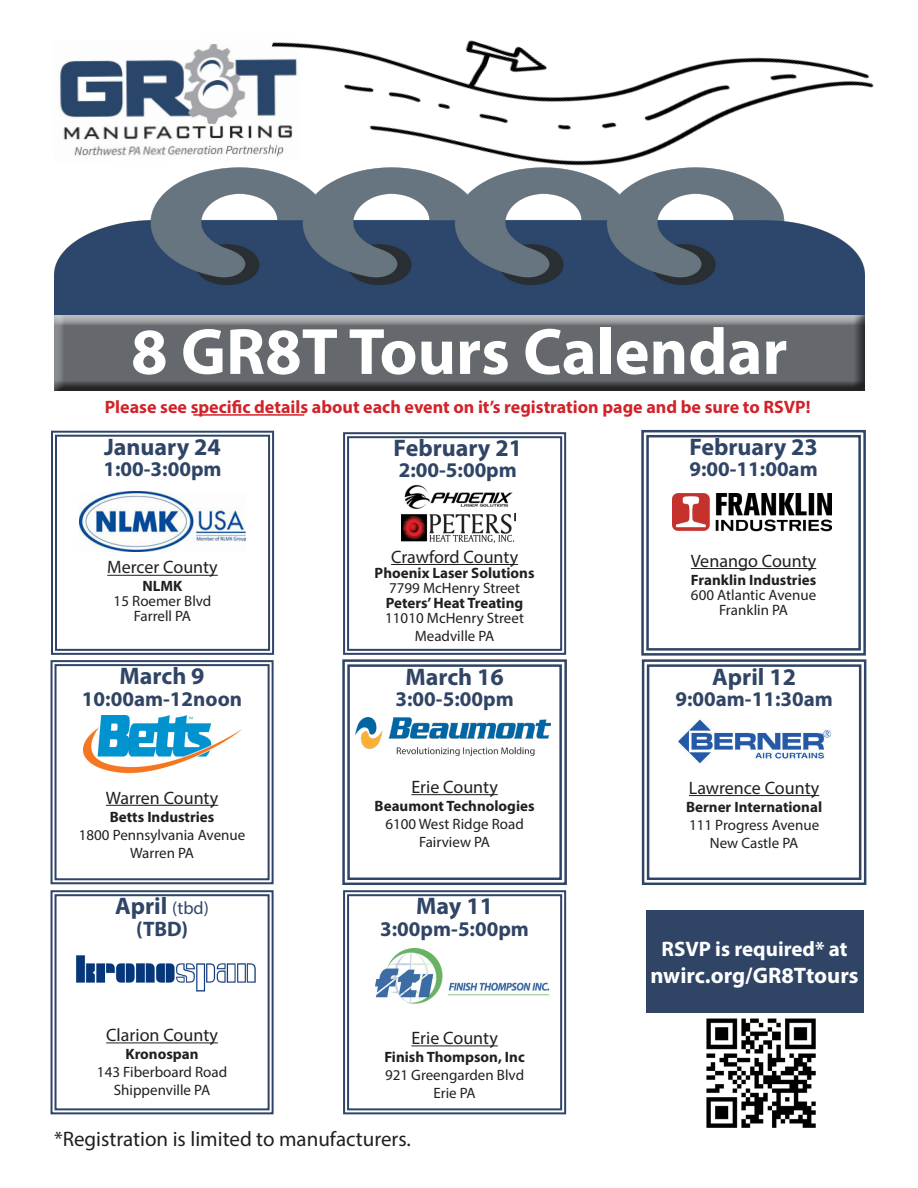
<style>
.page{position:relative;width:918px;height:1188px;background:#fff}
.page>*{position:absolute;margin:0;border:0;box-sizing:border-box;transform-origin:0 0}
.t1{font:700 66px "Myriad Pro";color:#fff}
.t2{font:700 24px "Myriad Pro";color:#304566}
.t3{font:700 22.5px "Myriad Pro";color:#fff}
.t4{font:700 21px "Myriad Pro";color:#304566}
.t5{font:21px "Myriad Pro";color:#231f20}
.t6{font:700 21px "Myriad Pro";color:#fff}
.t7{font:18px "Myriad Pro";color:#231f20}
.t8{font:700 18px "Myriad Pro";color:#d1232a}
.t9{font:15px "Myriad Pro";color:#231f20}
.t10{font:700 15px "Myriad Pro";color:#231f20}
.s1{font-weight:400;font-size:18px}
</style>
<div class="page">
<img style="left:60px;top:44px;width:178px;height:112px">
<img style="left:238px;top:40px;width:636px;height:264px">
<img style="left:54px;top:159px;width:810px;height:145px">
<svg style="left:51px;top:430px;width:224px;height:225px"></svg>
<div style="left:55px;top:435px;width:215px;height:216px;border:2px solid #304566"></div>
<svg style="left:343px;top:432px;width:224px;height:223px"></svg>
<div style="left:347px;top:436px;width:215px;height:215px;border:2px solid #304566"></div>
<svg style="left:641px;top:429px;width:225px;height:227px"></svg>
<div style="left:646px;top:435px;width:215px;height:216px;border:2px solid #304566"></div>
<svg style="left:50px;top:660px;width:224px;height:225px"></svg>
<div style="left:55px;top:664px;width:215px;height:216px;border:2px solid #304566"></div>
<svg style="left:641px;top:659px;width:226px;height:226px"></svg>
<div style="left:647px;top:664px;width:214px;height:216px;border:2px solid #304566"></div>
<svg style="left:342px;top:659px;width:225px;height:226px"></svg>
<div style="left:347px;top:664px;width:215px;height:216px;border:2px solid #304566"></div>
<svg style="left:50px;top:890px;width:224px;height:225px"></svg>
<div style="left:55px;top:894px;width:215px;height:216px;border:2px solid #304566"></div>
<svg style="left:343px;top:890px;width:224px;height:225px"></svg>
<div style="left:347px;top:894px;width:215px;height:216px;border:2px solid #304566"></div>
<div style="left:646px;top:910px;width:217px;height:103px;background:#304566"></div>
<div style="left:53px;top:304px;width:812px;height:84px;background:#2d476c"></div>
<div style="left:53px;top:315px;width:812px;height:77px;background:#231f20;opacity:.75"></div>
<img style="left:673px;top:493px;width:158px;height:43px">
<img style="left:83px;top:716px;width:159px;height:60px">
<img style="left:70px;top:941px;width:191px;height:54px">
<img style="left:677px;top:709px;width:154px;height:63px">
<img style="left:356px;top:717px;width:194px;height:39px">
<img style="left:80px;top:492px;width:165px;height:60px">
<img style="left:706px;top:1018px;width:110px;height:110px">
<img style="left:375px;top:948px;width:175px;height:56px">
<img style="left:404px;top:482px;width:110px;height:29px">
<img style="left:402px;top:514px;width:114px;height:28px">
<hr style="left:193px;top:414px;width:111px;height:2px;background:#d1232a">
<p class="t1" style="left:131px;top:309px;width:658px">8 GR8T Tours Calendar</p>
<p class="t8" style="left:105px;top:396px;width:707px">Please see specific details about each event on it’s registration page and be sure to RSVP!</p>
<p class="t2" style="left:104px;top:431px;width:118px">January 24</p>
<p class="t4" style="left:103px;top:455px;width:120px">1:00-3:00pm</p>
<p class="t7" style="left:107px;top:556px;width:112px">Mercer County</p>
<p class="t10" style="left:143px;top:577px;width:41px">NLMK</p>
<p class="t9" style="left:114px;top:592px;width:99px">15 Roemer Blvd</p>
<p class="t9" style="left:134px;top:607px;width:59px">Farrell PA</p>
<p class="t2" style="left:120px;top:660px;width:87px">March 9</p>
<p class="t4" style="left:82px;top:685px;width:162px">10:00am-12noon</p>
<p class="t7" style="left:106px;top:786px;width:114px">Warren County</p>
<p class="t10" style="left:110px;top:807px;width:106px">Betts Industries</p>
<p class="t9" style="left:79px;top:825px;width:168px">1800 Pennsylvania Avenue</p>
<p class="t9" style="left:130px;top:843px;width:66px">Warren PA</p>
<p class="t2" style="left:115px;top:890px;width:95px">April <span class="s1">(tbd)</span></p>
<p class="t4" style="left:136px;top:915px;width:54px">(TBD)</p>
<p class="t7" style="left:106px;top:1024px;width:113px">Clarion County</p>
<p class="t10" style="left:126px;top:1044px;width:75px">Kronospan</p>
<p class="t9" style="left:97px;top:1063px;width:132px">143 Fiberboard Road</p>
<p class="t9" style="left:114px;top:1081px;width:98px">Shippenville PA</p>
<p class="t2" style="left:394px;top:432px;width:130px">February 21</p>
<p class="t4" style="left:399px;top:456px;width:120px">2:00-5:00pm</p>
<p class="t7" style="left:391px;top:546px;width:129px">Crawford County</p>
<p class="t10" style="left:375px;top:563px;width:161px">Phoenix Laser Solutions</p>
<p class="t9" style="left:389px;top:578px;width:133px">7799 McHenry Street</p>
<p class="t10" style="left:386px;top:593px;width:139px">Peters’ Heat Treating</p>
<p class="t9" style="left:385px;top:608px;width:140px">11010 McHenry Street</p>
<p class="t9" style="left:415px;top:626px;width:81px">Meadville PA</p>
<p class="t2" style="left:405px;top:661px;width:100px">March 16</p>
<p class="t4" style="left:396px;top:686px;width:120px">3:00-5:00pm</p>
<p class="t7" style="left:411px;top:776px;width:88px">Erie County</p>
<p class="t10" style="left:375px;top:796px;width:162px">Beaumont Technologies</p>
<p class="t9" style="left:385px;top:815px;width:140px">6100 West Ridge Road</p>
<p class="t9" style="left:419px;top:833px;width:73px">Fairview PA</p>
<p class="t2" style="left:416px;top:890px;width:78px">May 11</p>
<p class="t4" style="left:380px;top:915px;width:150px">3:00pm-5:00pm</p>
<p class="t7" style="left:411px;top:1027px;width:88px">Erie County</p>
<p class="t10" style="left:384px;top:1047px;width:142px">Finish Thompson, Inc</p>
<p class="t9" style="left:385px;top:1066px;width:141px">921 Greengarden Blvd</p>
<p class="t9" style="left:433px;top:1084px;width:44px">Erie PA</p>
<p class="t5" style="left:54px;top:1126px;width:358px">*Registration is limited to manufacturers.</p>
<p class="t2" style="left:689px;top:432px;width:130px">February 23</p>
<p class="t4" style="left:689px;top:456px;width:130px">9:00-11:00am</p>
<p class="t7" style="left:691px;top:550px;width:127px">Venango County</p>
<p class="t10" style="left:691px;top:570px;width:127px">Franklin Industries</p>
<p class="t9" style="left:691px;top:585px;width:127px">600 Atlantic Avenue</p>
<p class="t9" style="left:719px;top:600px;width:71px">Franklin PA</p>
<p class="t2" style="left:712px;top:661px;width:85px">April 12</p>
<p class="t4" style="left:675px;top:685px;width:159px">9:00am-11:30am</p>
<p class="t7" style="left:689px;top:777px;width:132px">Lawrence County</p>
<p class="t10" style="left:686px;top:797px;width:137px">Berner International</p>
<p class="t9" style="left:689px;top:815px;width:132px">111 Progress Avenue</p>
<p class="t9" style="left:710px;top:833px;width:90px">New Castle PA</p>
<p class="t6" style="left:662px;top:936px;width:187px">RSVP is required* at</p>
<p class="t3" style="left:651px;top:961px;width:210px">nwirc.org/GR8Ttours</p>
</div>
